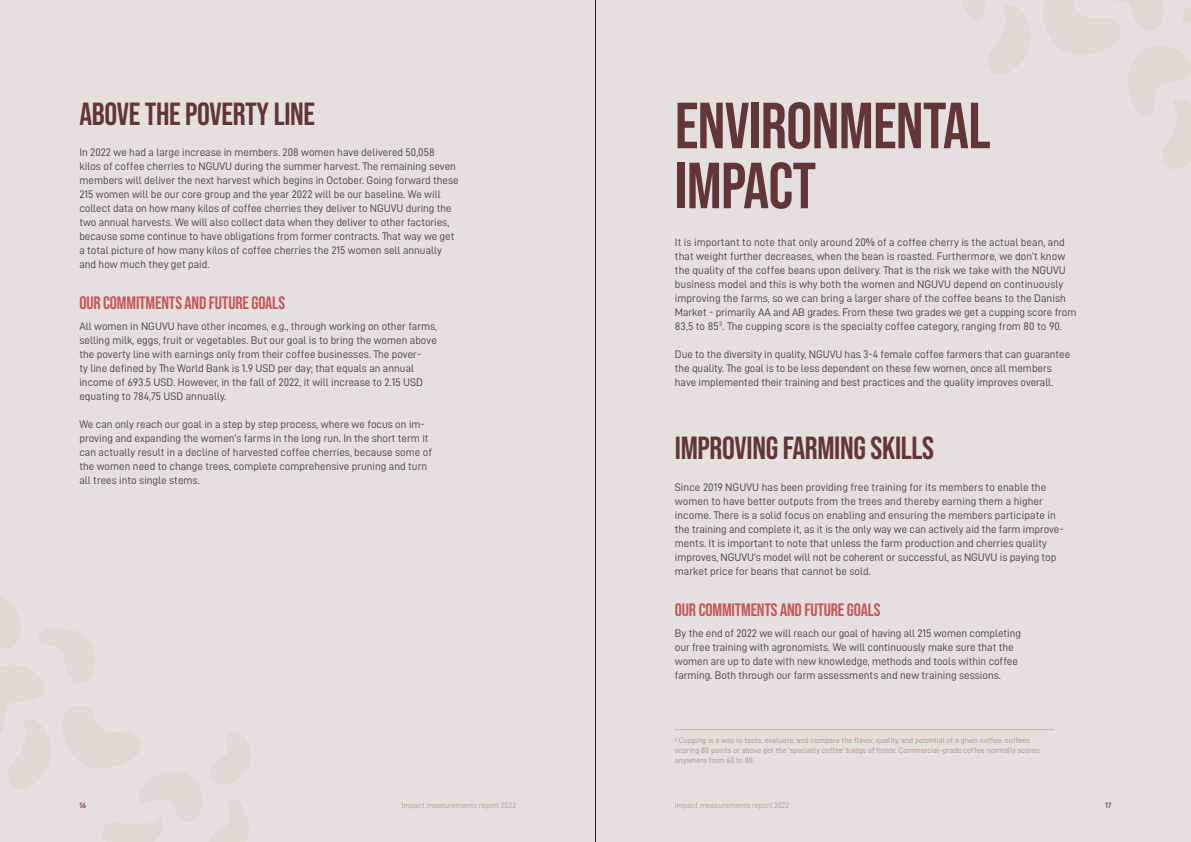
<style>
.page{position:relative;width:1191px;height:842px;background:#e6dfdf}
.page>*{position:absolute;margin:0;border:0;box-sizing:border-box;transform-origin:0 0}
.Title_H2{font:700 65px/60px "Bebas Neue Pro";letter-spacing:-.01em;color:#623538}
.Title_H3{font:700 32px "Bebas Neue Pro";letter-spacing:-.01em;color:#623538}
.Title_H4{font:700 18px "Bebas Neue Pro";letter-spacing:-.01em;color:#c35758}
.Body_text{font:11px/14px "D DIN";color:#434343}
.Foot_note{font:8px/9.6px "D DIN";color:#a99092}
.t1{font:8px "D DIN";color:#b09a9c}
.t2{font:8px "D DIN Bold";color:#815d60}
</style>
<div class="page">
<hr style="left:675px;top:729px;width:379px;height:1px;background:#c0aeaf">
<hr style="left:595px;top:0;width:1px;height:842px;background:#222">
<p class="Title_H3" style="left:79px;top:95px;width:237px">ABOVE THE POVERTY LINE</p>
<p class="Body_text" style="left:79px;top:145px;width:381px">In 2022 we had a large increase in members. 208 women have delivered 50,058 kilos of coffee cherries to NGUVU during the summer harvest. The remaining seven members will deliver the next harvest which begins in October. Going forward these 215 women will be our core group and the year 2022 will be our baseline. We will collect data on how many kilos of coffee cherries they deliver to NGUVU during the two annual harvests. We will also collect data when they deliver to other factories, because some continue to have obligations from former contracts. That way we get a total picture of how many kilos of coffee cherries the 215 women sell annually and how much they get paid.</p>
<p class="Title_H4" style="left:79px;top:293px;width:207px">OUR COMMITMENTS AND FUTURE GOALS</p>
<p class="Body_text" style="left:79px;top:319px;width:359px">All women in NGUVU have other incomes, e.g., through working on other farms, selling milk, eggs, fruit or vegetables. But our goal is to bring the women above the poverty line with earnings only from their coffee businesses. The pover-<br>ty line defined by The World Bank is 1.9 USD per day; that equals an annual income of 693.5 USD. However, in the fall of 2022, it will increase to 2.15 USD equating to 784,75 USD annually.</p>
<p class="Body_text" style="left:79px;top:417px;width:354px">We can only reach our goal in a step by step process, where we focus on im&shy;proving and expanding the women’s farms in the long run. In the short term it can actually result in a decline of harvested coffee cherries, because some of the women need to change trees, complete comprehensive pruning and turn all trees into single stems.</p>
<p class="Title_H2" style="left:675px;top:95px;width:317px">ENVIRONMENTAL<br>IMPACT</p>
<p class="Body_text" style="left:675px;top:235px;width:403px">It is important to note that only around 20% of a coffee cherry is the actual bean, and that weight further decreases, when the bean is roasted. Furthermore, we don’t know the quality of the coffee beans upon delivery. That is the risk we take with the NGUVU business model and this is why both the women and NGUVU depend on continuously improving the farms, so we can bring a larger share of the coffee beans to the Danish Market - primarily AA and AB grades. From these two grades we get a cupping score from 83,5 to 85<sup>3</sup>. The cupping score is the specialty coffee category, ranging from 80 to 90.</p>
<p class="Body_text" style="left:675px;top:347px;width:397px">Due to the diversity in quality, NGUVU has 3-4 female coffee farmers that can guarantee the quality. The goal is to be less dependent on these few women, once all members have implemented their training and best practices and the quality improves overall.</p>
<p class="Title_H3" style="left:675px;top:430px;width:261px">IMPROVING FARMING SKILLS</p>
<p class="Body_text" style="left:675px;top:480px;width:390px">Since 2019 NGUVU has been providing free training for its members to enable the women to have better outputs from the trees and thereby earning them a higher income. There is a solid focus on enabling and ensuring the members participate in the training and complete it, as it is the only way we can actively aid the farm improve&shy;ments. It is important to note that unless the farm production and cherries quality improves, NGUVU’s model will not be coherent or successful, as NGUVU is paying top market price for beans that cannot be sold.</p>
<p class="Title_H4" style="left:675px;top:600px;width:207px">OUR COMMITMENTS AND FUTURE GOALS</p>
<p class="Body_text" style="left:675px;top:626px;width:348px">By the end of 2022 we will reach our goal of having all 215 women completing our free training with agronomists. We will continuously make sure that the women are up to date with new knowledge, methods and tools within coffee farming. Both through our farm assessments and new training sessions.</p>
<p class="Foot_note" style="left:675px;top:736px;width:366px"><sup>3</sup> Cupping is a way to taste, evaluate, and compare the flavor, quality, and potential of a given coffee. coffees scoring 80 points or above get the ‘specialty coffee’ badge of honor. Commercial-grade coffee normally scores anywhere from 60 to 80.</p>
<p class="t2" style="left:79px;top:801px;width:8px">16</p>
<p class="t1" style="left:401px;top:801px;width:116px">Impact measurements report 2022</p>
<p class="t1" style="left:675px;top:801px;width:116px">Impact measurements report 2022</p>
<p class="t2" style="left:1105px;top:801px;width:8px">17</p>
</div>
